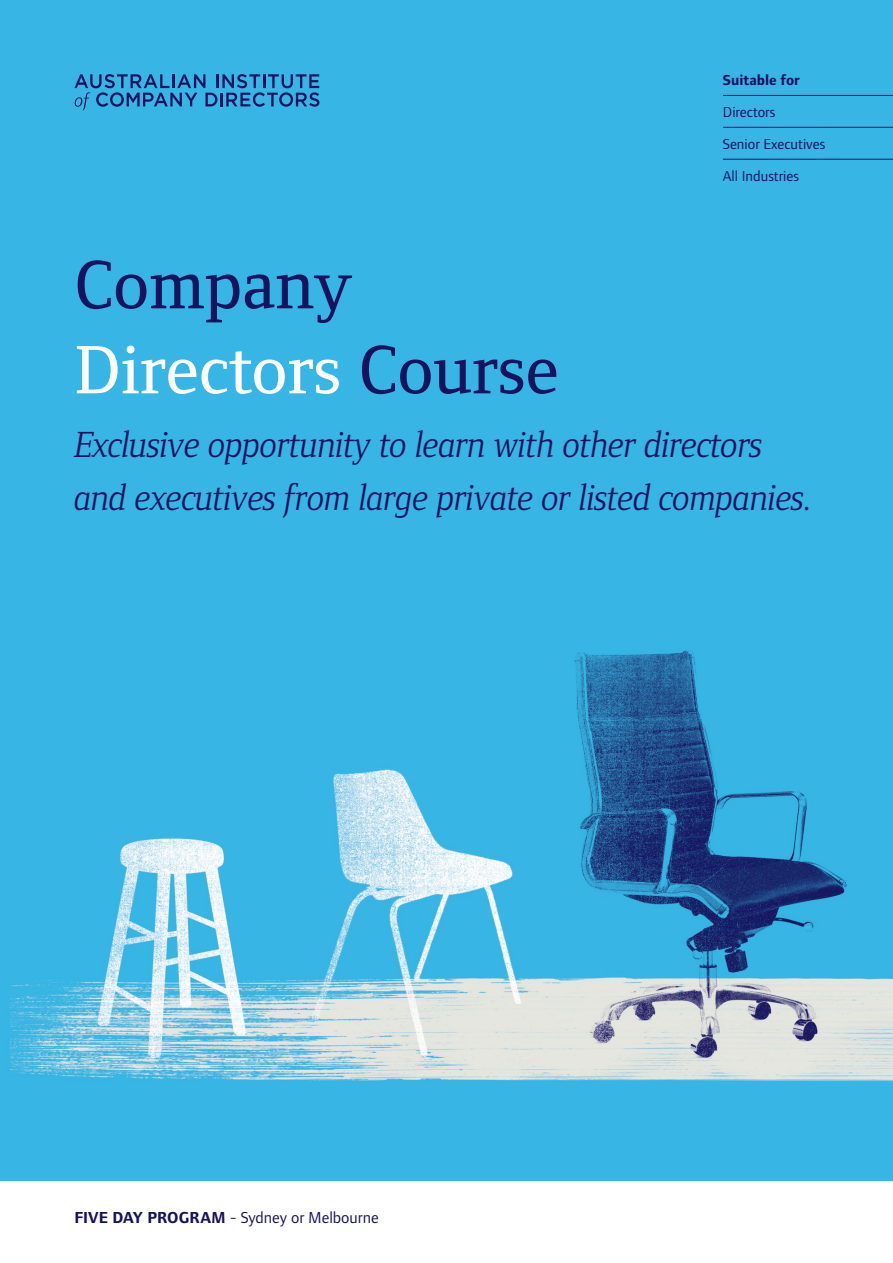
<style>
.page{position:relative;width:893px;height:1263px;background:#fff}
.page>*{position:absolute;margin:0;border:0;box-sizing:border-box;transform-origin:0 0}
.t1{font:500 70.5px/85.1px "Foundry Form Serif";color:#16135f}
.t2{font:italic 37.5px/53.1px "Foundry Form Serif";letter-spacing:-.01em;color:#16135f;scale:.95 1}
.t3{font:16.5px "Foundry Form Sans";color:#16135f}
.t4{font:15px/32px "Foundry Form Sans";color:#16135f}
.t5{font:700 15px "Foundry Form Sans";color:#16135f}
.s1{color:#fff}
.s2{font-weight:700}
</style>
<div class="page">
<img style="left:0;top:0;width:893px;height:1180px">
<hr style="left:723px;top:95px;width:170px;height:1px;background:#16135f">
<hr style="left:723px;top:127px;width:170px;height:1px;background:#16135f">
<hr style="left:723px;top:159px;width:170px;height:1px;background:#16135f">
<svg style="left:74px;top:74px;width:245px;height:37px;background:#2d88c0"></svg>
<p class="t5" style="left:723px;top:71px;width:78px">Suitable for</p>
<p class="t4" style="left:723px;top:96px;width:104px">Directors<br>Senior Executives<br>All Industries</p>
<h1 class="t1" style="left:74px;top:242px;width:486px">Company<br><span class="s1">Directors</span> Course</h1>
<p class="t2" style="left:74px;top:418px;width:779px">Exclusive opportunity to learn with other directors and executives from large private or listed companies.</p>
<p class="t3" style="left:74px;top:1207px;width:306px"><span class="s2">FIVE DAY PROGRAM</span> - Sydney or Melbourne</p>
</div>
